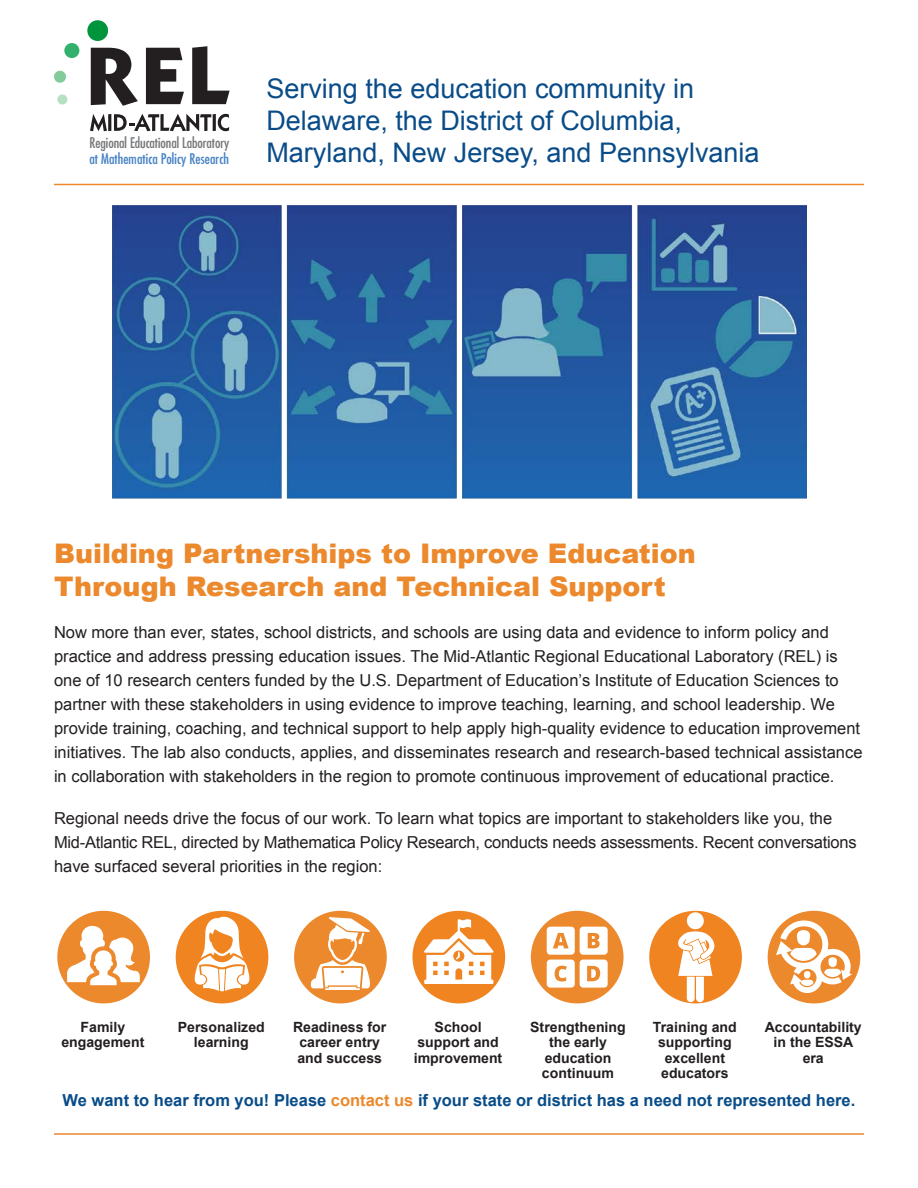
<style>
.page{position:relative;width:918px;height:1188px;background:#fff}
.page>*{position:absolute;margin:0;border:0;box-sizing:border-box;transform-origin:0 0}
.t1{font:27px/32.4px "Arial";color:#094c88}
.t2{font:900 27px/33px "Arial";color:#ec892d}
.t3{font:16.5px/24px "Arial";color:#231f20}
.t4{font:700 16.5px "Arial";color:#094c88}
.t5{font:condensed 14.25px "Futura";letter-spacing:-.005em;color:#76787b}
.t6{font:condensed 14.25px "Futura";letter-spacing:.005em;color:#4783c4}
.t7{font:700 14.1px/15.5px "Arial";color:#231f20;text-align:center}
.s1{color:#ec892d}
</style>
<div class="page">
<svg style="left:91px;top:48px;width:47px;height:58px"></svg>
<svg style="left:146px;top:48px;width:38px;height:56px"></svg>
<svg style="left:192px;top:46px;width:38px;height:58px"></svg>
<div style="left:64px;top:43px;width:15px;height:15px;background:#33b06c;border-radius:50%"></div>
<div style="left:54px;top:71px;width:12px;height:12px;background:#83cb9b;border-radius:50%"></div>
<div style="left:57px;top:94px;width:10px;height:11px;background:#b6e0c2;border-radius:50%"></div>
<div style="left:87px;top:20px;width:21px;height:21px;background:#00943d;border-radius:50%"></div>
<svg style="left:90px;top:114px;width:17px;height:17px"></svg>
<hr style="left:108px;top:114px;width:3px;height:17px;background:#231f20">
<svg style="left:114px;top:114px;width:97px;height:17px"></svg>
<hr style="left:213px;top:114px;width:3px;height:17px;background:#231f20">
<svg style="left:218px;top:114px;width:11px;height:17px"></svg>
<img style="left:112px;top:205px;width:694px;height:294px">
<hr style="left:54px;top:184px;width:810px;height:1px;background:#ec892d">
<hr style="left:54px;top:1133px;width:810px;height:2px;background:#ec892d">
<div style="left:57px;top:911px;width:93px;height:92px;background:#ec892d;border-radius:50%"></div>
<svg style="left:67px;top:926px;width:73px;height:59px"></svg>
<div style="left:176px;top:911px;width:92px;height:92px;background:#ef8421;border-radius:50%"></div>
<svg style="left:191px;top:916px;width:62px;height:75px"></svg>
<div style="left:294px;top:911px;width:93px;height:92px;background:#ec892d;border-radius:50%"></div>
<svg style="left:311px;top:917px;width:63px;height:73px"></svg>
<div style="left:412px;top:911px;width:93px;height:92px;background:#ef8421;border-radius:50%"></div>
<svg style="left:424px;top:919px;width:70px;height:65px"></svg>
<div style="left:531px;top:911px;width:93px;height:92px;background:#ec892d;border-radius:50%"></div>
<svg style="left:547px;top:927px;width:61px;height:61px"></svg>
<div style="left:649px;top:911px;width:93px;height:92px;background:#ef8421;border-radius:50%"></div>
<svg style="left:678px;top:911px;width:36px;height:91px"></svg>
<div style="left:768px;top:911px;width:92px;height:92px;background:#ec892d;border-radius:50%"></div>
<svg style="left:776px;top:917px;width:76px;height:76px"></svg>
<p class="t5" style="left:90px;top:134px;width:141px">Regional Educational Laboratory</p>
<p class="t6" style="left:90px;top:150px;width:141px">at Mathematica Policy Research</p>
<h1 class="t1" style="left:266px;top:72px;width:495px">Serving the education community in<br>Delaware, the District of Columbia,<br>Maryland, New Jersey, and Pennsylvania</h1>
<h1 class="t2" style="left:54px;top:536px;width:643px">Building Partnerships to Improve Education<br>Through Research and Technical Support</h1>
<p class="t3" style="left:54px;top:620px;width:810px">Now more than ever, states, school districts, and schools are using data and evidence to inform policy and practice and address pressing education issues. The Mid-Atlantic Regional Educational Laboratory (REL) is one of 10 research centers funded by the U.S. Department of Education’s Institute of Education Sciences to partner with these stakeholders in using evidence to improve teaching, learning, and school leadership. We provide training, coaching, and technical support to help apply high-quality evidence to education improvement initiatives. The lab also conducts, applies, and disseminates research and research-based technical assistance in collaboration with stakeholders in the region to promote continuous improvement of educational practice.</p>
<p class="t3" style="left:54px;top:806px;width:804px">Regional needs drive the focus of our work. To learn what topics are important to stakeholders like you, the<br>Mid-Atlantic REL, directed by Mathematica Policy Research, conducts needs assessments. Recent conversations have surfaced several priorities in the region:</p>
<p class="t7" style="left:61px;top:1020px;width:85px">Family engagement</p>
<p class="t7" style="left:178px;top:1020px;width:88px">Personalized learning</p>
<p class="t7" style="left:293px;top:1020px;width:95px">Readiness for career entry and success</p>
<p class="t7" style="left:414px;top:1020px;width:90px">School support and improvement</p>
<p class="t7" style="left:530px;top:1020px;width:97px">Strengthening the early education continuum</p>
<p class="t7" style="left:653px;top:1020px;width:85px">Training and supporting excellent educators</p>
<p class="t7" style="left:765px;top:1020px;width:99px">Accountability in the ESSA era</p>
<p class="t4" style="left:63px;top:1089px;width:794px">We want to hear from you! Please <span class="s1">contact us</span> if your state or district has a need not represented here.</p>
</div>
